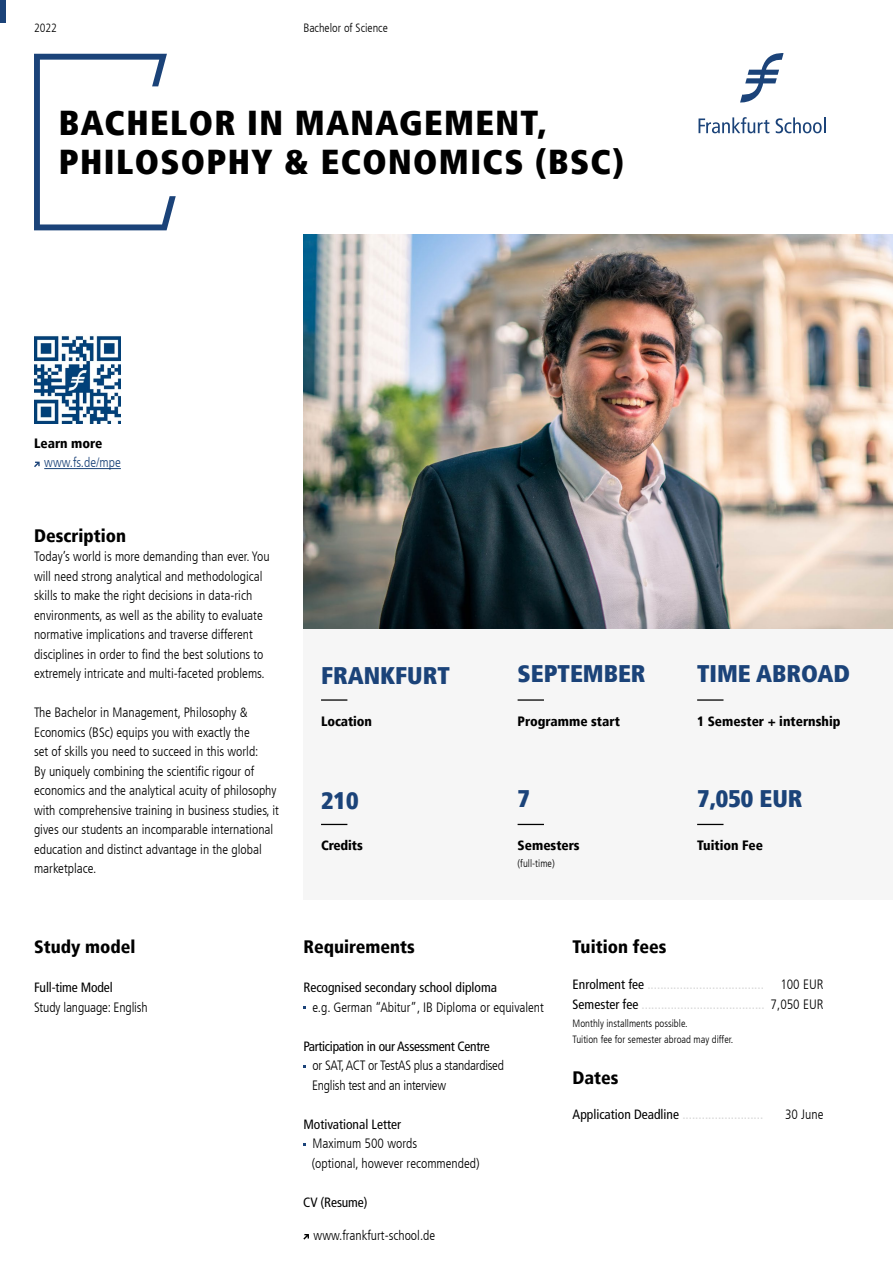
<style>
.page{position:relative;width:893px;height:1263px;background:#fff}
.page>*{position:absolute;margin:0;border:0;box-sizing:border-box;transform-origin:0 0}
.t1{font:900 condensed 34.5px/39px "Frutiger LT";letter-spacing:.04em;color:#000}
.t2{font:900 condensed 24px "Frutiger LT";color:#1b4379}
.t3{font:900 condensed 18px "Frutiger LT";color:#000}
.t4{font:300 condensed 13.5px/19.5px "Frutiger LT";color:#000}
.t5{font:condensed 13.5px/19.8px "Frutiger LT";color:#dadada}
.t6{font:condensed 13.5px "Frutiger LT";letter-spacing:-.01em;color:#000}
.t7{font:900 condensed 13.5px "Frutiger LT";color:#000}
.t8{font:300 condensed 13.5px/19.5px "Frutiger LT";letter-spacing:-.02em;color:#000}
.t9{font:300 condensed 13.5px "Frutiger LT";color:#1b4379}
.t10{font:300 condensed 12px "Frutiger LT";color:#000}
.t11{font:300 condensed 10.5px/16.5px "Frutiger LT";color:#000}
.s1{color:#000}
.s2{font-weight:300;color:#000}
</style>
<div class="page">
<div style="left:0;top:0;width:6px;height:23px;background:#1b4379"></div>
<svg style="left:303px;top:1234px;width:6px;height:5px"></svg>
<svg style="left:740px;top:53px;width:44px;height:50px"></svg>
<svg style="left:698px;top:117px;width:71px;height:16px"></svg>
<svg style="left:776px;top:117px;width:50px;height:16px"></svg>
<img style="left:303px;top:234px;width:590px;height:395px">
<svg style="left:34px;top:54px;width:142px;height:176px"></svg>
<hr style="left:44px;top:468px;width:77px;height:1px;background:#1b4379">
<svg style="left:34px;top:462px;width:6px;height:5px"></svg>
<img style="left:34px;top:335px;width:87px;height:89px">
<div style="left:303px;top:630px;width:590px;height:270px;background:#f6f6f6"></div>
<hr style="left:321px;top:699px;width:26px;height:2px;background:#000">
<hr style="left:518px;top:699px;width:26px;height:2px;background:#000">
<hr style="left:697px;top:699px;width:26px;height:2px;background:#000">
<svg style="left:321px;top:824px;width:26px;height:1px"></svg>
<svg style="left:518px;top:824px;width:26px;height:1px"></svg>
<svg style="left:697px;top:824px;width:26px;height:1px"></svg>
<p class="t10" style="left:34px;top:21px;width:25px">2022</p>
<p class="t10" style="left:303px;top:21px;width:86px">Bachelor of Science</p>
<h1 class="t1" style="left:59px;top:103px;width:566px">BACHELOR IN MANAGEMENT,<br>PHILOSOPHY &amp; ECONOMICS (BSC)</h1>
<p class="t7" style="left:34px;top:435px;width:70px">Learn more</p>
<p class="t9" style="left:44px;top:455px;width:78px">www.fs.de/mpe</p>
<h3 class="t3" style="left:34px;top:525px;width:94px">Description</h3>
<p class="t4" style="left:34px;top:547px;width:237px">Today’s world is more demanding than ever. You will need strong analytical and methodological skills to make the right decisions in data-rich environments, as well as the ability to evaluate normative implications and traverse different disciplines in order to find the best solutions to extremely intricate and multi-faceted problems.</p>
<p class="t4" style="left:34px;top:703px;width:247px">The Bachelor in Management, Philosophy &amp; Economics (BSc) equips you with exactly the<br>set of skills you need to succeed in this world:<br>By uniquely combining the scientific rigour of economics and the analytical acuity of philosophy with comprehensive training in business studies, it gives our students an incomparable international education and distinct advantage in the global marketplace.</p>
<h2 class="t2" style="left:321px;top:661px;width:130px">FRANKFURT</h2>
<h2 class="t2" style="left:518px;top:659px;width:129px">SEPTEMBER</h2>
<h2 class="t2" style="left:697px;top:659px;width:154px">TIME ABROAD</h2>
<p class="t7" style="left:321px;top:713px;width:52px">Location</p>
<p class="t7" style="left:518px;top:713px;width:104px">Programme start</p>
<p class="t7" style="left:697px;top:713px;width:145px">1 Semester + internship</p>
<h2 class="t2" style="left:321px;top:785px;width:39px">210</h2>
<h2 class="t2" style="left:518px;top:784px;width:14px">7</h2>
<h2 class="t2" style="left:697px;top:784px;width:107px">7,050 EUR</h2>
<p class="t7" style="left:321px;top:837px;width:43px">Credits</p>
<p class="t7" style="left:518px;top:837px;width:64px">Semesters</p>
<p class="t11" style="left:518px;top:855px;width:39px">(full-time)</p>
<p class="t7" style="left:697px;top:837px;width:67px">Tuition Fee</p>
<h3 class="t3" style="left:34px;top:936px;width:103px">Study model</h3>
<p class="t6" style="left:34px;top:980px;width:80px">Full-time Model</p>
<p class="t4" style="left:34px;top:997px;width:115px">Study language: English</p>
<h3 class="t3" style="left:303px;top:936px;width:113px">Requirements</h3>
<p class="t6" style="left:303px;top:980px;width:195px">Recognised secondary school diploma</p>
<p class="t4" style="left:313px;top:997px;width:233px">e.g. German “Abitur”, IB Diploma or equivalent</p>
<p class="t6" style="left:303px;top:1038px;width:188px">Participation in our Assessment Centre</p>
<p class="t8" style="left:312px;top:1056px;width:193px">or SAT, ACT or TestAS plus a standardised<br>English test and an interview</p>
<p class="t6" style="left:303px;top:1116px;width:99px">Motivational Letter</p>
<p class="t4" style="left:312px;top:1134px;width:169px">Maximum 500 words<br>(optional, however recommended)</p>
<p class="t6" style="left:303px;top:1194px;width:66px">CV (Resume)</p>
<p class="t4" style="left:314px;top:1225px;width:123px">www.frankfurt-school.de</p>
<h3 class="t3" style="left:573px;top:936px;width:95px">Tuition fees</h3>
<p class="t5" style="left:573px;top:974px;width:252px"><span class="s1">Enrolment fee</span> .................................... <span class="s2">100 EUR<br></span><span class="s1">Semester fee</span> ...................................... <span class="s2">7,050 EUR</span></p>
<p class="t11" style="left:573px;top:1015px;width:162px">Monthly installments possible.<br>Tuition fee for semester abroad may differ.</p>
<h3 class="t3" style="left:573px;top:1067px;width:48px">Dates</h3>
<p class="t5" style="left:573px;top:1105px;width:192px"><span class="s1">Application Deadline</span> .........................</p>
<p class="t4" style="left:785px;top:1105px;width:40px">30 June</p>
</div>
